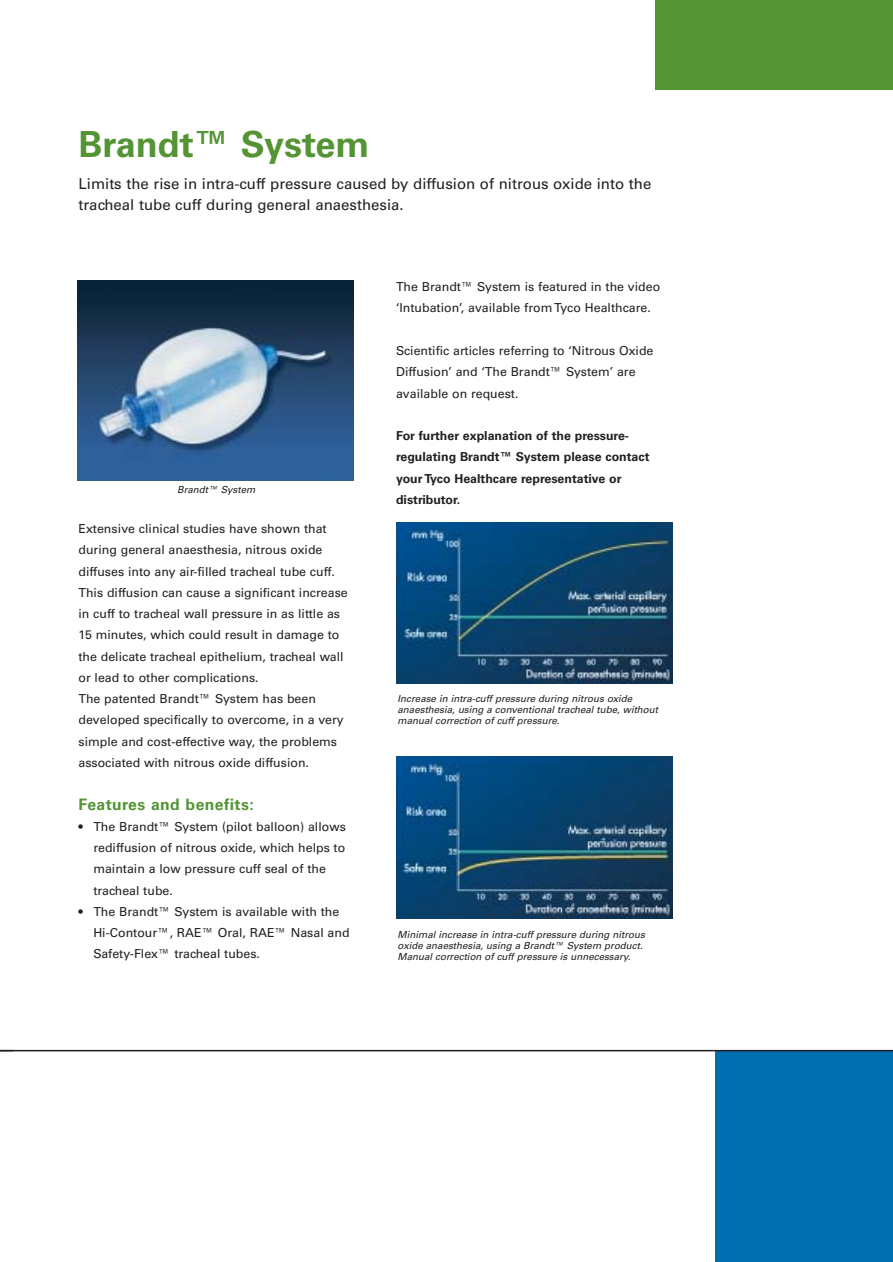
<style>
.page{position:relative;width:893px;height:1262px;background:#fff}
.page>*{position:absolute;margin:0;border:0;box-sizing:border-box;transform-origin:0 0}
.t1{font:700 36px "Univers";color:#549434}
.t2{font:700 15.75px "Univers";letter-spacing:.03em;color:#549434}
.t3{font:15px/21.3px "Univers";color:#231f1f}
.t4{font:12.3px/21.3px "Univers";color:#231f1f}
.t5{font:700 12.3px/21.3px "Univers";color:#231f1f}
.t6{font:italic 9.75px/11.2px "Univers";color:#231f1f}
</style>
<div class="page">
<img style="left:77px;top:281px;width:276px;height:199px">
<div style="left:655px;top:0;width:237px;height:89px;background:#549434"></div>
<div style="left:715px;top:1050px;width:177px;height:211px;background:#006faf"></div>
<hr style="left:0;top:1049px;width:892px;height:2px;background:#231f1f">
<img style="left:396px;top:522px;width:276px;height:162px">
<img style="left:396px;top:756px;width:276px;height:162px">
<h1 class="t1" style="left:78px;top:131px;width:292px">Brandt™ System</h1>
<p class="t3" style="left:78px;top:174px;width:574px">Limits the rise in intra-cuff pressure caused by diffusion of nitrous oxide into the tracheal tube cuff during general anaesthesia.</p>
<p class="t6" style="left:177px;top:485px;width:80px">Brandt™ System</p>
<p class="t4" style="left:78px;top:519px;width:271px">Extensive clinical studies have shown that during general anaesthesia, nitrous oxide diffuses into any air-filled tracheal tube cuff.<br>This diffusion can cause a significant increase in cuff to tracheal wall pressure in as little as 15 minutes, which could result in damage to the delicate tracheal epithelium, tracheal wall or lead to other complications.<br>The patented Brandt™ System has been developed specifically to overcome, in a very simple and cost-effective way, the problems associated with nitrous oxide diffusion.</p>
<p class="t2" style="left:78px;top:798px;width:177px">Features and benefits:</p>
<p class="t4" style="left:93px;top:817px;width:254px;text-indent:-15px">• The Brandt™ System (pilot balloon) allows rediffusion of nitrous oxide, which helps to maintain a low pressure cuff seal of the tracheal tube.</p>
<p class="t4" style="left:93px;top:902px;width:258px;text-indent:-15px">• The Brandt™ System is available with the<br>Hi-Contour™, RAE™ Oral, RAE™ Nasal and<br>Safety-Flex™ tracheal tubes.</p>
<p class="t4" style="left:396px;top:277px;width:266px">The Brandt™ System is featured in the video ‘Intubation’, available from Tyco Healthcare.</p>
<p class="t4" style="left:396px;top:341px;width:259px">Scientific articles referring to ‘Nitrous Oxide<br>Diffusion’ and ‘The Brandt™ System’ are available on request.</p>
<p class="t5" style="left:396px;top:426px;width:255px">For further explanation of the pressure&shy;regulating Brandt™ System please contact your Tyco Healthcare representative or distributor.</p>
<p class="t6" style="left:397px;top:693px;width:262px">Increase in intra-cuff pressure during nitrous oxide anaesthesia, using a conventional tracheal tube, without manual correction of cuff pressure.</p>
<p class="t6" style="left:397px;top:929px;width:249px">Minimal increase in intra-cuff pressure during nitrous oxide anaesthesia, using a Brandt™ System product.<br>Manual correction of cuff pressure is unnecessary.</p>
</div>
